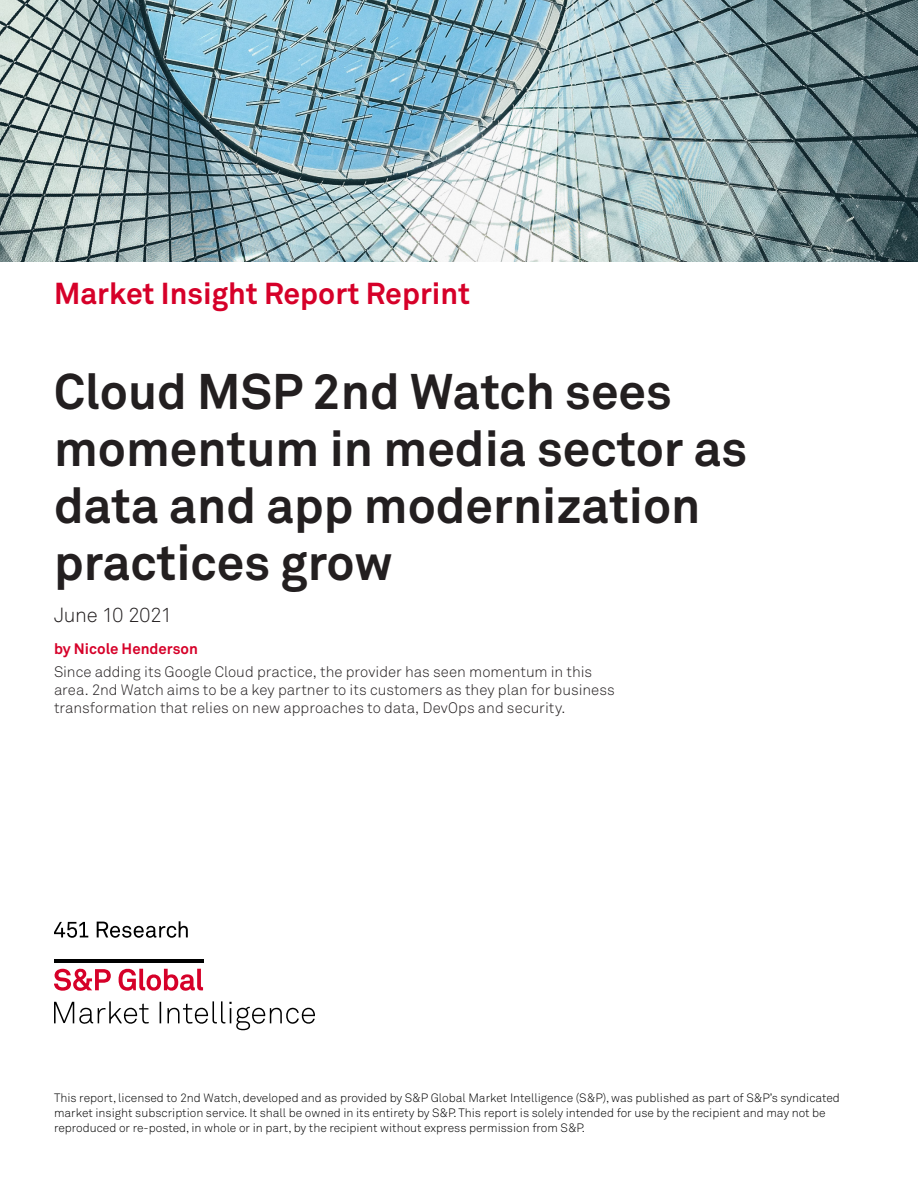
<style>
.page{position:relative;width:918px;height:1188px;background:#fff}
.page>*{position:absolute;margin:0;border:0;box-sizing:border-box;transform-origin:0 0}
.t1{font:700 49.5px/57px "Akkurat Pro";color:#231f20}
.Report_type{font:700 30px "Akkurat Pro";color:#d60029}
.Date{font:300 20.25px "Akkurat Pro";letter-spacing:-.025em;color:#231f20}
.Hook{font:300 15px/18px "Akkurat Pro";color:#231f20}
.Author{font:700 15px "Akkurat Pro";color:#d60029}
.E_Body_Copy_1___9_11{font:300 12px/15px "Akkurat Pro";color:#000}
</style>
<div class="page">
<img style="left:0;top:0;width:918px;height:262px">
<svg style="left:54px;top:1001px;width:261px;height:29px"></svg>
<svg style="left:54px;top:968px;width:149px;height:23px"></svg>
<hr style="left:54px;top:959px;width:149px;height:3px;background:#000">
<svg style="left:54px;top:922px;width:34px;height:16px"></svg>
<svg style="left:97px;top:921px;width:91px;height:17px"></svg>
<p class="Report_type" style="left:54px;top:275px;width:418px">Market Insight Report Reprint</p>
<p class="t1" style="left:54px;top:363px;width:695px">Cloud MSP 2nd Watch sees momentum in media sector as data and app modernization practices grow</p>
<p class="Date" style="left:54px;top:602px;width:120px">June 10 2021</p>
<p class="Author" style="left:54px;top:640px;width:145px">by Nicole Henderson</p>
<p class="Hook" style="left:54px;top:662px;width:562px">Since adding its Google Cloud practice, the provider has seen momentum in this area. 2nd Watch aims to be a key partner to its customers as they plan for business transformation that relies on new approaches to data, DevOps and security.</p>
<p class="E_Body_Copy_1___9_11" style="left:54px;top:1091px;width:787px">This report, licensed to 2nd Watch, developed and as provided by S&amp;P Global Market Intelligence (S&amp;P), was published as part of S&amp;P’s syndicated market insight subscription service. It shall be owned in its entirety by S&amp;P. This report is solely intended for use by the recipient and may not be reproduced or re-posted, in whole or in part, by the recipient without express permission from S&amp;P.</p>
</div>
